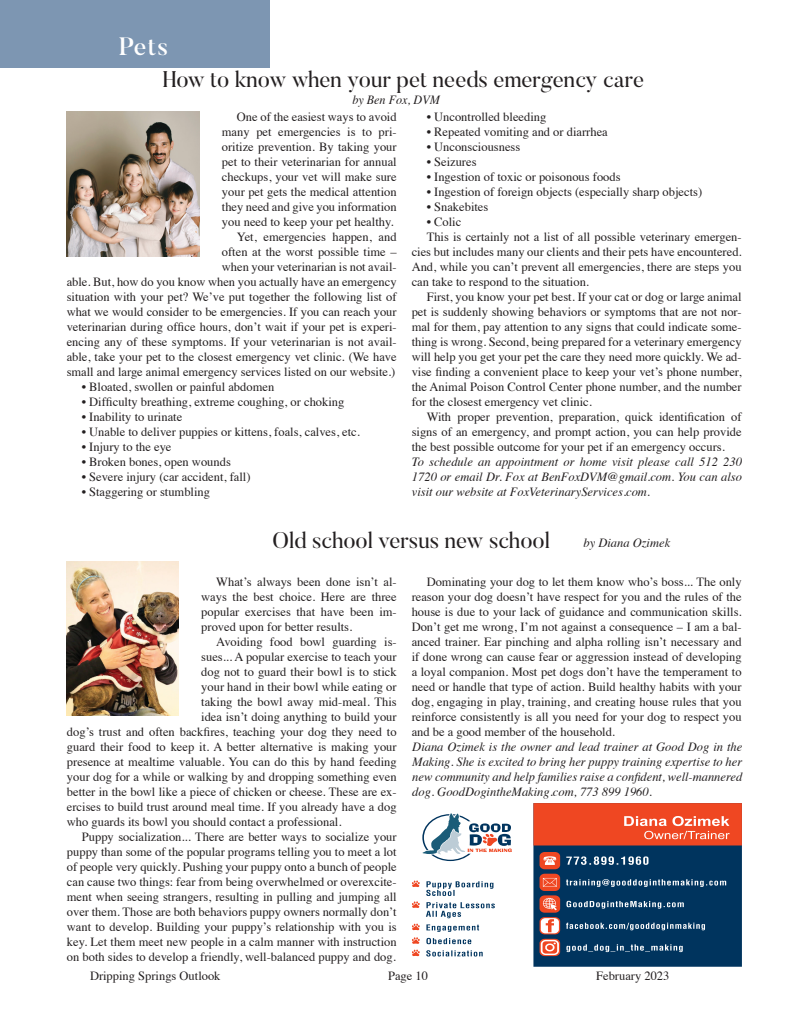
<style>
.page{position:relative;width:810px;height:1035px;background:#fff}
.page>*{position:absolute;margin:0;border:0;box-sizing:border-box;transform-origin:0 0}
.Joey_Column_Body{font:500 25px "Butler";color:#fff}
.Joey_Column_Body-2{font:22.5px "Butler";color:#231f20}
.Joey_Column_Body-3{font:12.5px/15px "Times";color:#231f20;text-align:justify}
.Joey_Bio{font:italic 12.5px/15px "Times";color:#231f20;text-align:justify}
.Bio{font:italic 12.5px/15px "Times";color:#231f20;text-align:justify}
.By_Line{font:italic 12.5px "Times";color:#231f20}
</style>
<div class="page">
<img style="left:67px;top:112px;width:132px;height:144px">
<div style="left:533px;top:845px;width:209px;height:122px;background:#00345e"></div>
<svg style="left:426px;top:881px;width:67px;height:15px"></svg>
<svg style="left:426px;top:902px;width:69px;height:16px"></svg>
<svg style="left:426px;top:924px;width:53px;height:8px"></svg>
<svg style="left:426px;top:938px;width:45px;height:6px"></svg>
<svg style="left:426px;top:950px;width:57px;height:7px"></svg>
<svg style="left:533px;top:803px;width:209px;height:42px;background:#ef5432"></svg>
<svg style="left:566px;top:901px;width:118px;height:8px"></svg>
<svg style="left:566px;top:923px;width:139px;height:7px"></svg>
<svg style="left:566px;top:856px;width:83px;height:9px"></svg>
<svg style="left:566px;top:879px;width:160px;height:8px"></svg>
<svg style="left:540px;top:852px;width:20px;height:104px;background:#c06f63"></svg>
<svg style="left:566px;top:944px;width:117px;height:8px"></svg>
<svg style="left:422px;top:813px;width:90px;height:48px"></svg>
<svg style="left:412px;top:881px;width:8px;height:6px"></svg>
<svg style="left:412px;top:901px;width:8px;height:7px"></svg>
<svg style="left:412px;top:924px;width:8px;height:6px"></svg>
<svg style="left:412px;top:937px;width:8px;height:7px"></svg>
<svg style="left:412px;top:950px;width:8px;height:6px"></svg>
<img style="left:67px;top:561px;width:112px;height:155px">
<div style="left:0;top:0;width:269px;height:67px;background:#7d96b2"></div>
<p class="Joey_Column_Body" style="left:119px;top:30px;width:51px">Pets</p>
<p class="Joey_Column_Body-2" style="left:163px;top:65px;width:483px">How to know when your pet needs emergency care</p>
<p class="By_Line" style="left:352px;top:89px;width:89px">by Ben Fox, DVM</p>
<p class="Joey_Column_Body-3" style="left:222px;top:108px;width:176px;text-indent:15px">One of the easiest ways to avoid many pet emergencies is to pri&shy;oritize prevention. By taking your pet to their veterinarian for annual checkups, your vet will make sure your pet gets the medical attention they need and give you information you need to keep your pet healthy.</p>
<p class="Joey_Column_Body-3" style="left:67px;top:228px;width:332px;text-align:right">Yet, emergencies happen, and<br>often at the worst possible time –<br>when your veterinarian is not avail-<br>able. But, how do you know when you actually have an emergency situation with your pet? We’ve put together the following list of what we would consider to be emergencies. If you can reach your veterinarian during office hours, don’t wait if your pet is experi&shy;encing any of these symptoms. If your veterinarian is not avail&shy;able, take your pet to the closest emergency vet clinic. (We have small and large animal emergency services listed on our website.)</p>
<p class="Joey_Column_Body-3" style="left:82px;top:378px;width:194px">• Bloated, swollen or painful abdomen</p>
<p class="Joey_Column_Body-3" style="left:82px;top:393px;width:264px">• Difficulty breathing, extreme coughing, or choking</p>
<p class="Joey_Column_Body-3" style="left:82px;top:408px;width:102px">• Inability to urinate</p>
<p class="Joey_Column_Body-3" style="left:82px;top:423px;width:280px">• Unable to deliver puppies or kittens, foals, calves, etc.</p>
<p class="Joey_Column_Body-3" style="left:82px;top:438px;width:91px">• Injury to the eye</p>
<p class="Joey_Column_Body-3" style="left:82px;top:453px;width:151px">• Broken bones, open wounds</p>
<p class="Joey_Column_Body-3" style="left:82px;top:468px;width:170px">• Severe injury (car accident, fall)</p>
<p class="Joey_Column_Body-3" style="left:82px;top:483px;width:130px">• Staggering or stumbling</p>
<p class="Joey_Column_Body-3" style="left:427px;top:108px;width:121px">• Uncontrolled bleeding</p>
<p class="Joey_Column_Body-3" style="left:427px;top:123px;width:183px">• Repeated vomiting and or diarrhea</p>
<p class="Joey_Column_Body-3" style="left:427px;top:138px;width:95px">• Unconsciousness</p>
<p class="Joey_Column_Body-3" style="left:427px;top:153px;width:51px">• Seizures</p>
<p class="Joey_Column_Body-3" style="left:427px;top:168px;width:195px">• Ingestion of toxic or poisonous foods</p>
<p class="Joey_Column_Body-3" style="left:427px;top:183px;width:277px">• Ingestion of foreign objects (especially sharp objects)</p>
<p class="Joey_Column_Body-3" style="left:427px;top:198px;width:63px">• Snakebites</p>
<p class="Joey_Column_Body-3" style="left:427px;top:213px;width:36px">• Colic</p>
<p class="Joey_Column_Body-3" style="left:412px;top:228px;width:332px;text-indent:15px">This is certainly not a list of all possible veterinary emergen&shy;cies but includes many our clients and their pets have encountered.<br>And, while you can’t prevent all emergencies, there are steps you can take to respond to the situation.</p>
<p class="Joey_Column_Body-3" style="left:412px;top:288px;width:332px;text-indent:15px">First, you know your pet best. If your cat or dog or large animal pet is suddenly showing behaviors or symptoms that are not nor&shy;mal for them, pay attention to any signs that could indicate some&shy;thing is wrong. Second, being prepared for a veterinary emergency will help you get your pet the care they need more quickly. We ad&shy;vise finding a convenient place to keep your vet’s phone number, the Animal Poison Control Center phone number, and the number for the closest emergency vet clinic.</p>
<p class="Joey_Column_Body-3" style="left:412px;top:408px;width:332px;text-indent:15px">With proper prevention, preparation, quick identification of signs of an emergency, and prompt action, you can help provide the best possible outcome for your pet if an emergency occurs.</p>
<p class="Bio" style="left:412px;top:453px;width:332px">To schedule an appointment or home visit please call 512 230<br>1720 or email Dr. Fox at BenFoxDVM@gmail.com. You can also visit our website at FoxVeterinaryServices.com.</p>
<p class="Joey_Column_Body-2" style="left:273px;top:526px;width:279px">Old school versus new school</p>
<p class="Joey_Bio" style="left:583px;top:534px;width:88px">by Diana Ozimek</p>
<p class="Joey_Column_Body-3" style="left:201px;top:574px;width:197px;text-indent:15px">What’s always been done isn’t al&shy;ways the best choice. Here are three popular exercises that have been im&shy;proved upon for better results.</p>
<p class="Joey_Column_Body-3" style="left:216px;top:634px;width:182px">Avoiding food bowl guarding is-</p>
<p class="Joey_Column_Body-3" style="left:201px;top:649px;width:197px">sues... A popular exercise to teach your</p>
<p class="Joey_Column_Body-3" style="left:201px;top:664px;width:197px">dog not to guard their bowl is to stick</p>
<p class="Joey_Column_Body-3" style="left:201px;top:679px;width:197px">your hand in their bowl while eating or</p>
<p class="Joey_Column_Body-3" style="left:201px;top:694px;width:197px">taking the bowl away mid-meal. This</p>
<p class="Joey_Column_Body-3" style="left:201px;top:709px;width:197px">idea isn’t doing anything to build your</p>
<p class="Joey_Column_Body-3" style="left:67px;top:724px;width:331px">dog’s trust and often backfires, teaching your dog they need to</p>
<p class="Joey_Column_Body-3" style="left:67px;top:739px;width:331px">guard their food to keep it. A better alternative is making your</p>
<p class="Joey_Column_Body-3" style="left:67px;top:754px;width:331px">presence at mealtime valuable. You can do this by hand feeding</p>
<p class="Joey_Column_Body-3" style="left:67px;top:769px;width:331px">your dog for a while or walking by and dropping something even</p>
<p class="Joey_Column_Body-3" style="left:67px;top:784px;width:331px">better in the bowl like a piece of chicken or cheese. These are ex-</p>
<p class="Joey_Column_Body-3" style="left:67px;top:799px;width:331px">ercises to build trust around meal time. If you already have a dog</p>
<p class="Joey_Column_Body-3" style="left:67px;top:814px;width:276px">who guards its bowl you should contact a professional.</p>
<p class="Joey_Column_Body-3" style="left:67px;top:829px;width:331px;text-indent:15px">Puppy socialization... There are better ways to socialize your puppy than some of the popular programs telling you to meet a lot of people very quickly. Pushing your puppy onto a bunch of people can cause two things: fear from being overwhelmed or overexcite&shy;ment when seeing strangers, resulting in pulling and jumping all over them. Those are both behaviors puppy owners normally don’t want to develop. Building your puppy’s relationship with you is key. Let them meet new people in a calm manner with instruction on both sides to develop a friendly, well-balanced puppy and dog.</p>
<p class="Joey_Column_Body-3" style="left:412px;top:574px;width:332px;text-indent:15px">Dominating your dog to let them know who’s boss... The only reason your dog doesn’t have respect for you and the rules of the house is due to your lack of guidance and communication skills.<br>Don’t get me wrong, I’m not against a consequence – I am a bal&shy;anced trainer. Ear pinching and alpha rolling isn’t necessary and if done wrong can cause fear or aggression instead of developing a loyal companion. Most pet dogs don’t have the temperament to need or handle that type of action. Build healthy habits with your dog, engaging in play, training, and creating house rules that you reinforce consistently is all you need for your dog to respect you and be a good member of the household.</p>
<p class="Joey_Bio" style="left:412px;top:738px;width:332px">Diana Ozimek is the owner and lead trainer at Good Dog in the Making. She is excited to bring her puppy training expertise to her new community and help families raise a confident, well-mannered dog. GoodDogintheMaking.com, 773 899 1960.</p>
<p class="Joey_Column_Body-3" style="left:90px;top:967px;width:132px">Dripping Springs Outlook</p>
<p class="Joey_Column_Body-3" style="left:388px;top:967px;width:41px">Page 10</p>
<p class="Joey_Column_Body-3" style="left:596px;top:967px;width:75px">February 2023</p>
</div>
